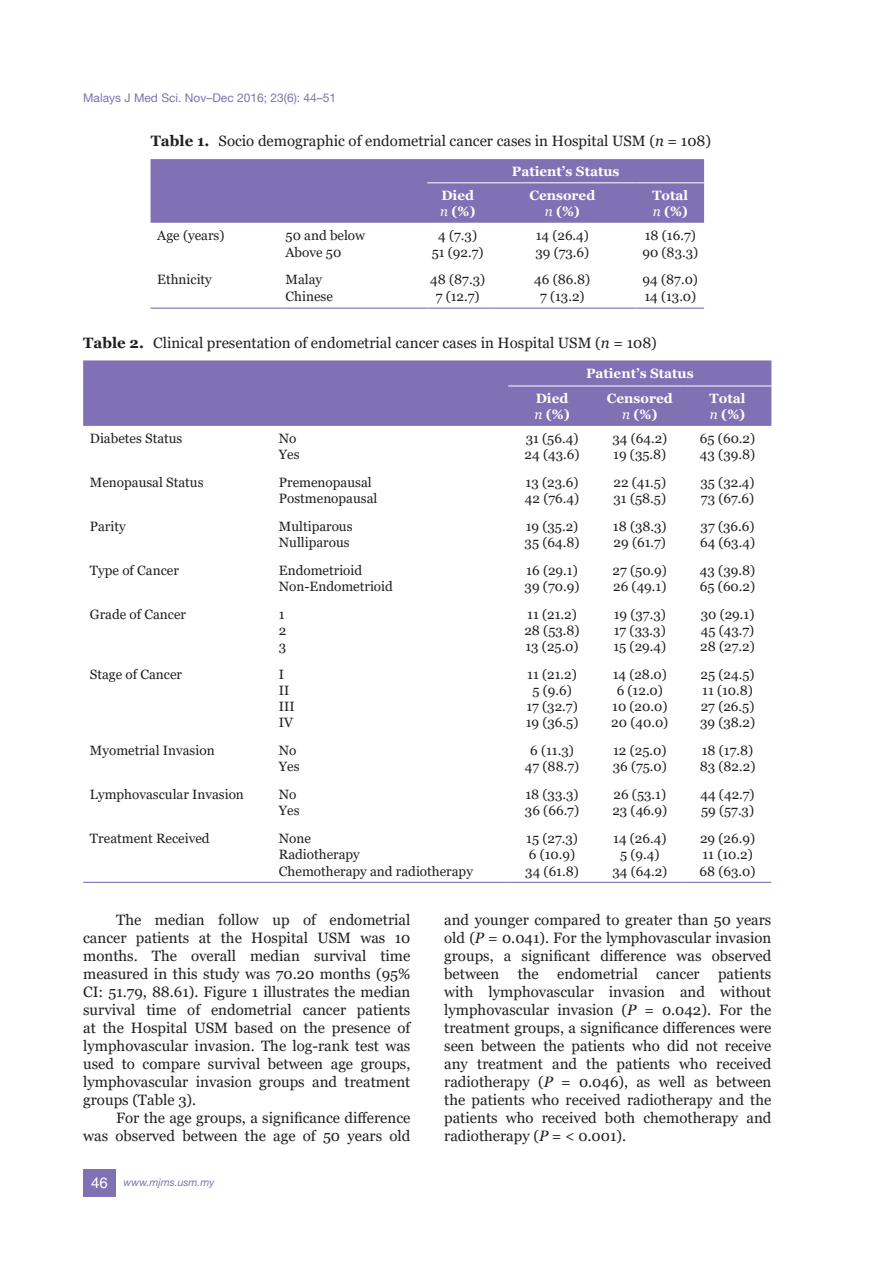
<style>
.page{position:relative;width:893px;height:1263px;background:#fff}
.page>*{position:absolute;margin:0;border:0;box-sizing:border-box;transform-origin:0 0}
.t1{font:15px/18px "Georgia";color:#231f20;text-align:justify}
.t2{font:13.5px/16.2px "Georgia";color:#231f20}
.t3{font:700 13.5px/16.2px "Georgia";color:#fff}
.t4{font:12px "Helvetica Neue LT Std";color:#7f71b3}
.t5{font:italic 10.5px "Helvetica Neue LT Std";color:#7f71b3}
.s1{font-weight:700}
.s2{font-style:italic}
.s3{font-weight:400;font-style:italic}
.s4{font-family:"Helvetica LT Std";font-style:normal;font-size:15px;color:#fff}
</style>
<div class="page">
<div style="left:83px;top:1169px;width:33px;height:27px;background:#7f71b3"></div>
<div style="left:151px;top:159px;width:553px;height:64px;background:#7f71b3"></div>
<hr style="left:151px;top:308px;width:135px;height:1px;background:#7f71b3">
<hr style="left:286px;top:308px;width:141px;height:1px;background:#7f71b3">
<hr style="left:427px;top:308px;width:61px;height:1px;background:#7f71b3">
<hr style="left:488px;top:308px;width:149px;height:1px;background:#7f71b3">
<hr style="left:637px;top:308px;width:67px;height:1px;background:#7f71b3">
<hr style="left:427px;top:182px;width:61px;height:1px;background:#fff">
<hr style="left:488px;top:182px;width:149px;height:1px;background:#fff">
<hr style="left:637px;top:182px;width:67px;height:1px;background:#fff">
<div style="left:83px;top:360px;width:688px;height:66px;background:#7f71b3"></div>
<hr style="left:508px;top:386px;width:88px;height:1px;background:#fff">
<hr style="left:596px;top:386px;width:88px;height:1px;background:#fff">
<hr style="left:684px;top:386px;width:87px;height:1px;background:#fff">
<hr style="left:83px;top:882px;width:189px;height:1px;background:#7f71b3">
<hr style="left:272px;top:882px;width:236px;height:1px;background:#7f71b3">
<hr style="left:508px;top:882px;width:88px;height:1px;background:#7f71b3">
<hr style="left:596px;top:882px;width:88px;height:1px;background:#7f71b3">
<hr style="left:684px;top:882px;width:87px;height:1px;background:#7f71b3">
<p class="t4" style="left:83px;top:91px;width:254px">Malays J Med Sci. Nov–Dec 2016; 23(6): 44–51</p>
<p class="t1" style="left:151px;top:132px;width:562px"><span class="s1">Table 1.</span> Socio demographic of endometrial cancer cases in Hospital USM (<span class="s2">n</span> = 108)</p>
<p class="t3" style="left:512px;top:163px;width:109px">Patient’s Status</p>
<p class="t3" style="left:440px;top:187px;width:37px">Died <span class="s3">n</span> (%)</p>
<p class="t3" style="left:529px;top:187px;width:67px;text-align:center">Censored <span class="s3">n</span> (%)</p>
<p class="t3" style="left:652px;top:187px;width:37px">Total <span class="s3">n</span> (%)</p>
<p class="t2" style="left:157px;top:227px;width:69px">Age (years)</p>
<p class="t2" style="left:286px;top:227px;width:81px">50 and below</p>
<p class="t2" style="left:438px;top:227px;width:40px">4 (7.3)</p>
<p class="t2" style="left:536px;top:227px;width:55px">14 (26.4)</p>
<p class="t2" style="left:645px;top:227px;width:53px">18 (16.7)</p>
<p class="t2" style="left:286px;top:244px;width:57px">Above 50</p>
<p class="t2" style="left:432px;top:244px;width:53px">51 (92.7)</p>
<p class="t2" style="left:535px;top:244px;width:55px">39 (73.6)</p>
<p class="t2" style="left:642px;top:244px;width:57px">90 (83.3)</p>
<p class="t2" style="left:157px;top:272px;width:56px">Ethnicity</p>
<p class="t2" style="left:286px;top:272px;width:38px">Malay</p>
<p class="t2" style="left:430px;top:272px;width:56px">48 (87.3)</p>
<p class="t2" style="left:534px;top:272px;width:58px">46 (86.8)</p>
<p class="t2" style="left:643px;top:272px;width:57px">94 (87.0)</p>
<p class="t2" style="left:286px;top:289px;width:49px">Chinese</p>
<p class="t2" style="left:436px;top:289px;width:45px">7 (12.7)</p>
<p class="t2" style="left:540px;top:289px;width:46px">7 (13.2)</p>
<p class="t2" style="left:644px;top:289px;width:54px">14 (13.0)</p>
<p class="t1" style="left:83px;top:334px;width:575px"><span class="s1">Table 2.</span> Clinical presentation of endometrial cancer cases in Hospital USM (<span class="s2">n</span> = 108)</p>
<p class="t3" style="left:586px;top:366px;width:109px">Patient’s Status</p>
<p class="t3" style="left:534px;top:390px;width:37px">Died <span class="s3">n</span> (%)</p>
<p class="t3" style="left:607px;top:390px;width:67px;text-align:center">Censored <span class="s3">n</span> (%)</p>
<p class="t3" style="left:710px;top:390px;width:37px">Total <span class="s3">n</span> (%)</p>
<p class="t2" style="left:90px;top:430px;width:94px">Diabetes Status</p>
<p class="t2" style="left:279px;top:430px;width:22px">No<br>Yes</p>
<p class="t2" style="left:525px;top:430px;width:56px">31 (56.4)<br>24 (43.6)</p>
<p class="t2" style="left:612px;top:430px;width:56px">34 (64.2)<br>19 (35.8)</p>
<p class="t2" style="left:700px;top:430px;width:57px">65 (60.2)<br>43 (39.8)</p>
<p class="t2" style="left:90px;top:474px;width:115px">Menopausal Status</p>
<p class="t2" style="left:279px;top:474px;width:100px">Premenopausal<br>Postmenopausal</p>
<p class="t2" style="left:525px;top:474px;width:56px">13 (23.6)<br>42 (76.4)</p>
<p class="t2" style="left:613px;top:474px;width:54px">22 (41.5)<br>31 (58.5)</p>
<p class="t2" style="left:700px;top:474px;width:56px">35 (32.4)<br>73 (67.6)</p>
<p class="t2" style="left:90px;top:518px;width:37px">Parity</p>
<p class="t2" style="left:279px;top:518px;width:75px">Multiparous<br>Nulliparous</p>
<p class="t2" style="left:525px;top:518px;width:56px">19 (35.2)<br>35 (64.8)</p>
<p class="t2" style="left:613px;top:518px;width:55px">18 (38.3)<br>29 (61.7)</p>
<p class="t2" style="left:700px;top:518px;width:57px">37 (36.6)<br>64 (63.4)</p>
<p class="t2" style="left:90px;top:562px;width:91px">Type of Cancer</p>
<p class="t2" style="left:279px;top:562px;width:116px">Endometrioid<br>Non-Endometrioid</p>
<p class="t2" style="left:525px;top:562px;width:56px">16 (29.1)<br>39 (70.9)</p>
<p class="t2" style="left:613px;top:562px;width:56px">27 (50.9)<br>26 (49.1)</p>
<p class="t2" style="left:700px;top:562px;width:57px">43 (39.8)<br>65 (60.2)</p>
<p class="t2" style="left:90px;top:606px;width:98px">Grade of Cancer</p>
<p class="t2" style="left:279px;top:606px;width:9px">1<br>2<br>3</p>
<p class="t2" style="left:524px;top:606px;width:57px">11 (21.2)<br>28 (53.8)<br>13 (25.0)</p>
<p class="t2" style="left:613px;top:606px;width:54px;text-align:justify">19 (37.3)<br>17 (33.3)<br>15 (29.4)</p>
<p class="t2" style="left:700px;top:606px;width:56px;text-align:justify">30 (29.1)<br>45 (43.7)<br>28 (27.2)</p>
<p class="t2" style="left:90px;top:666px;width:94px">Stage of Cancer</p>
<p class="t2" style="left:279px;top:666px;width:17px">I<br>II<br>III<br>IV</p>
<p class="t2" style="left:526px;top:666px;width:54px;text-align:center">11 (21.2)<br>5 (9.6)<br>17 (32.7)<br>19 (36.5)</p>
<p class="t2" style="left:611px;top:666px;width:59px;text-align:center">14 (28.0)<br>6 (12.0)<br>10 (20.0)<br>20 (40.0)</p>
<p class="t2" style="left:700px;top:666px;width:57px">25 (24.5)<br>11 (10.8)<br>27 (26.5)<br>39 (38.2)</p>
<p class="t2" style="left:90px;top:743px;width:126px">Myometrial Invasion</p>
<p class="t2" style="left:279px;top:743px;width:22px">No<br>Yes</p>
<p class="t2" style="left:525px;top:743px;width:56px;text-align:center">6 (11.3)<br>47 (88.7)</p>
<p class="t2" style="left:613px;top:743px;width:56px">12 (25.0)<br>36 (75.0)</p>
<p class="t2" style="left:700px;top:743px;width:57px">18 (17.8)<br>83 (82.2)</p>
<p class="t2" style="left:90px;top:787px;width:156px">Lymphovascular Invasion</p>
<p class="t2" style="left:279px;top:787px;width:22px">No<br>Yes</p>
<p class="t2" style="left:525px;top:787px;width:56px">18 (33.3)<br>36 (66.7)</p>
<p class="t2" style="left:612px;top:787px;width:56px">26 (53.1)<br>23 (46.9)</p>
<p class="t2" style="left:700px;top:787px;width:56px">44 (42.7)<br>59 (57.3)</p>
<p class="t2" style="left:90px;top:831px;width:121px">Treatment Received</p>
<p class="t2" style="left:279px;top:831px;width:196px">None<br>Radiotherapy<br>Chemotherapy and radiotherapy</p>
<p class="t2" style="left:525px;top:831px;width:55px">15 (27.3)<br>6 (10.9)<br>34 (61.8)</p>
<p class="t2" style="left:612px;top:831px;width:56px;text-align:center">14 (26.4)<br>5 (9.4)<br>34 (64.2)</p>
<p class="t2" style="left:699px;top:831px;width:58px">29 (26.9)<br>11 (10.2)<br>68 (63.0)</p>
<p class="t1" style="left:83px;top:911px;width:329px;text-indent:33px">The median follow up of endometrial cancer patients at the Hospital USM was 10 months. The overall median survival time measured in this study was 70.20 months (95% CI: 51.79, 88.61). Figure 1 illustrates the median survival time of endometrial cancer patients at the Hospital USM based on the presence of lymphovascular invasion. The log-rank test was used to compare survival between age groups, lymphovascular invasion groups and treatment groups (Table 3).</p>
<p class="t1" style="left:83px;top:1109px;width:329px;text-align:right">For the age groups, a significance difference<br>was observed between the age of 50 years old</p>
<p class="t5" style="left:91px;top:1176px;width:125px"><span class="s4">46</span> www.mjms.usm.my</p>
<p class="t1" style="left:444px;top:911px;width:329px">and younger compared to greater than 50 years old (<span class="s2">P</span> = 0.041). For the lymphovascular invasion groups, a significant difference was observed between the endometrial cancer patients with lymphovascular invasion and without lymphovascular invasion (<span class="s2">P</span> = 0.042). For the treatment groups, a significance differences were seen between the patients who did not receive any treatment and the patients who received radiotherapy (<span class="s2">P</span> = 0.046), as well as between the patients who received radiotherapy and the patients who received both chemotherapy and radiotherapy (<span class="s2">P</span> = &lt; 0.001).</p>
</div>
